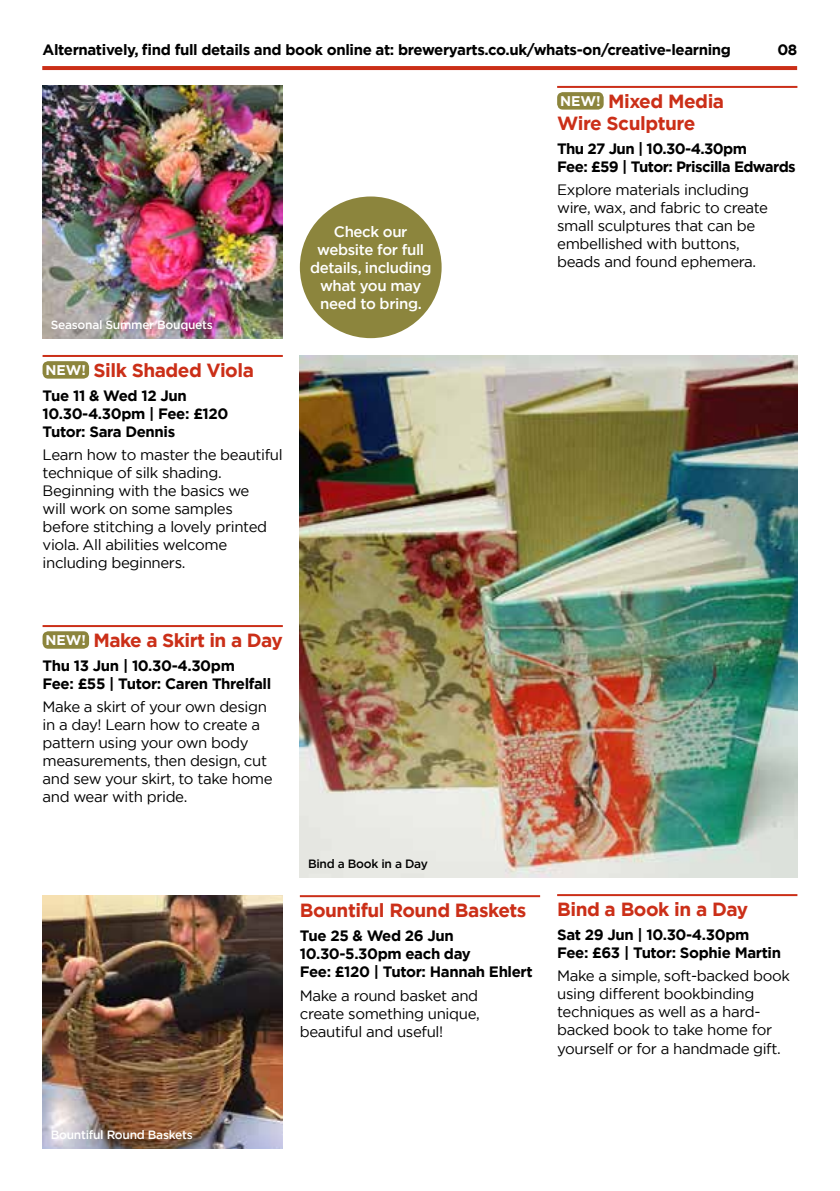
<style>
.page{position:relative;width:840px;height:1191px;background:#fff}
.page>*{position:absolute;margin:0;border:0;box-sizing:border-box;transform-origin:0 0}
.t1{font:700 19px/22px "Gotham";letter-spacing:-.025em;color:#cb2f18}
.t2{font:15px/18px "Gotham";letter-spacing:-.025em;color:#000}
.t3{font:700 15px/18px "Gotham";letter-spacing:-.025em;color:#000}
.t4{font:500 15px/18px "Gotham";letter-spacing:-.025em;color:#fff;text-align:center}
.t5{font:500 12px "Gotham";letter-spacing:-.025em;color:#fff}
.t6{font:500 12px "Gotham";letter-spacing:-.025em;color:#000}
.s1{font-size:14px;color:#fff}
</style>
<div class="page">
<hr style="left:42px;top:66px;width:754px;height:4px;background:#cb2f18">
<hr style="left:43px;top:355px;width:240px;height:2px;background:#cb2f18">
<div style="left:43px;top:361px;width:46px;height:18px;background:#8c853d;border-radius:6px"></div>
<hr style="left:43px;top:625px;width:240px;height:2px;background:#cb2f18">
<div style="left:43px;top:631px;width:46px;height:18px;background:#8c853d;border-radius:6px"></div>
<hr style="left:300px;top:895px;width:240px;height:2px;background:#cb2f18">
<hr style="left:557px;top:86px;width:240px;height:2px;background:#cb2f18">
<div style="left:557px;top:92px;width:46px;height:18px;background:#8c853d;border-radius:6px"></div>
<hr style="left:557px;top:894px;width:240px;height:2px;background:#cb2f18">
<img style="left:43px;top:85px;width:240px;height:253px">
<img style="left:300px;top:355px;width:496px;height:522px">
<img style="left:43px;top:895px;width:240px;height:253px">
<div style="left:300px;top:196px;width:141px;height:142px;background:#8c853d;border-radius:50%"></div>
<p class="t3" style="left:43px;top:40px;width:689px">Alternatively, find full details and book online at: breweryarts.co.uk/whats-on/creative-learning</p>
<p class="t3" style="left:777px;top:40px;width:22px">08</p>
<p class="t5" style="left:51px;top:317px;width:163px">Seasonal Summer Bouquets</p>
<p class="t1" style="left:45px;top:359px;width:210px"><span class="s1">NEW!</span> Silk Shaded Viola</p>
<p class="t3" style="left:43px;top:386px;width:187px">Tue 11 &amp; Wed 12 Jun<br>10.30-4.30pm | Fee: £120<br>Tutor: Sara Dennis</p>
<p class="t2" style="left:43px;top:446px;width:241px">Learn how to master the beautiful technique of silk shading.<br>Beginning with the basics we<br>will work on some samples before stitching a lovely printed viola. All abilities welcome including beginners.</p>
<p class="t4" style="left:310px;top:223px;width:123px">Check our website for full details, including what you may need to bring.</p>
<p class="t1" style="left:45px;top:629px;width:239px"><span class="s1">NEW!</span> Make a Skirt in a Day</p>
<p class="t3" style="left:43px;top:656px;width:230px">Thu 13 Jun | 10.30-4.30pm<br>Fee: £55 | Tutor: Caren Threlfall</p>
<p class="t2" style="left:43px;top:698px;width:231px">Make a skirt of your own design in a day! Learn how to create a pattern using your own body measurements, then design, cut and sew your skirt, to take home and wear with pride.</p>
<p class="t6" style="left:308px;top:856px;width:121px">Bind a Book in a Day</p>
<p class="t1" style="left:300px;top:899px;width:228px">Bountiful Round Baskets</p>
<p class="t3" style="left:300px;top:926px;width:234px">Tue 25 &amp; Wed 26 Jun<br>10.30-5.30pm each day<br>Fee: £120 | Tutor: Hannah Ehlert</p>
<p class="t2" style="left:300px;top:986px;width:181px;text-align:justify">Make a round basket and create something unique, beautiful and useful!</p>
<p class="t1" style="left:557px;top:90px;width:168px"><span class="s1">NEW!</span> Mixed Media<br>Wire Sculpture</p>
<p class="t3" style="left:557px;top:139px;width:240px">Thu 27 Jun | 10.30-4.30pm<br>Fee: £59 | Tutor: Priscilla Edwards</p>
<p class="t2" style="left:557px;top:181px;width:212px">Explore materials including wire, wax, and fabric to create small sculptures that can be embellished with buttons, beads and found ephemera.</p>
<p class="t1" style="left:557px;top:898px;width:192px">Bind a Book in a Day</p>
<p class="t3" style="left:557px;top:925px;width:225px">Sat 29 Jun | 10.30-4.30pm<br>Fee: £63 | Tutor: Sophie Martin</p>
<p class="t2" style="left:557px;top:966px;width:234px">Make a simple, soft-backed book using different bookbinding techniques as well as a hard&shy;backed book to take home for yourself or for a handmade gift.</p>
<p class="t5" style="left:51px;top:1127px;width:143px">Bountiful Round Baskets</p>
</div>
